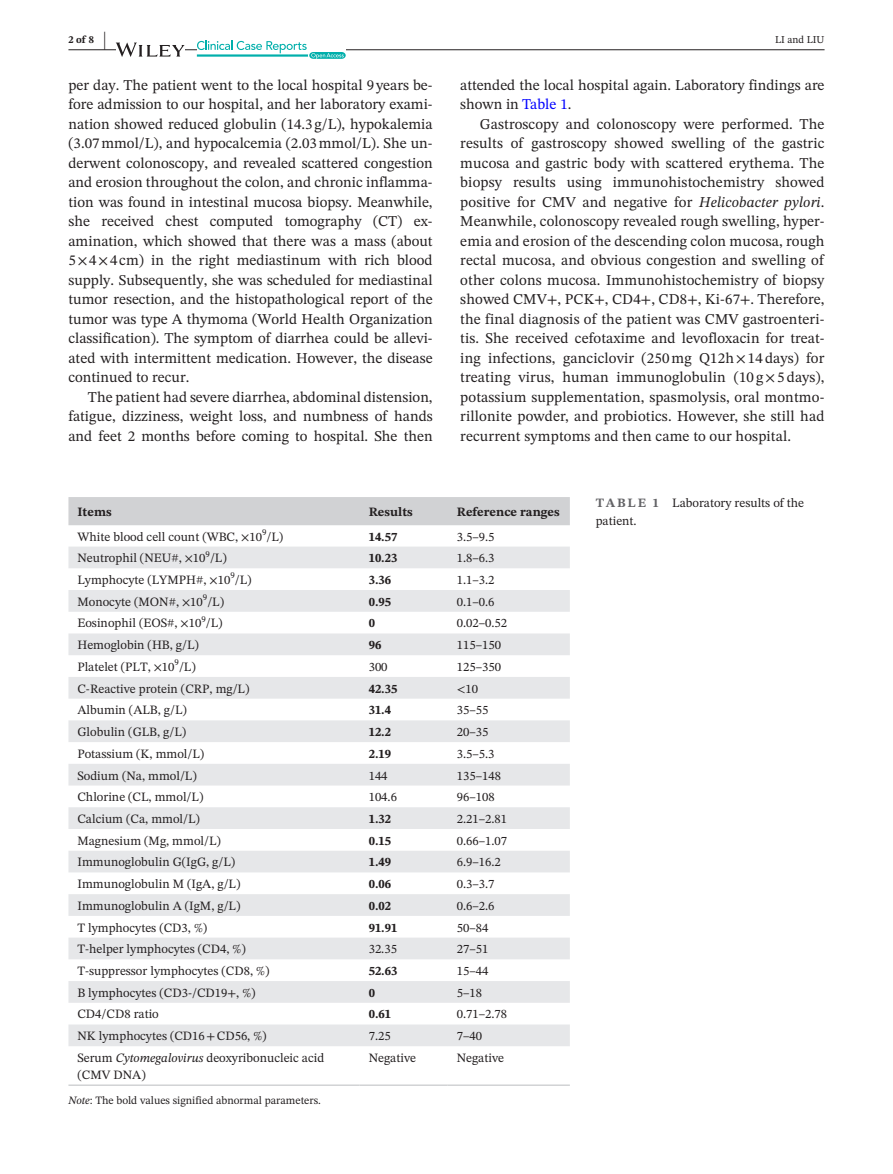
<style>
.page{position:relative;width:893px;height:1174px;background:#fff}
.page>*{position:absolute;margin:0;border:0;box-sizing:border-box;transform-origin:0 0}
.t1{font:15px/19.5px "STIX Two Text";color:#231f20;text-align:justify}
.t2{font:12.75px/17.2px "STIX Two Text";color:#231f20}
.t3{font:700 12.75px "STIX Two Text";color:#231f20}
.t4{font:11.25px "STIX Two Text";color:#231f20}
.t5{font:10.5px "STIX Two Text";color:#231f20}
.t6{font:700 10.5px "STIX Two Text";color:#231f20}
.s1{font-size:21px}
.s2{font-family:"STIX"}
.s3{color:#00f}
.s4{font-style:italic}
.s5{font-weight:700;color:#636366}
</style>
<div class="page">
<hr style="left:68px;top:49px;width:756px;height:1px;background:#231f20">
<svg style="left:116px;top:43px;width:69px;height:14px"></svg>
<svg style="left:197px;top:41px;width:149px;height:18px"></svg>
<div style="left:68px;top:497px;width:502px;height:28px;background:#d1d2d4"></div>
<svg style="left:68px;top:546px;width:502px;height:500px;fill:#e7e8ea"></svg>
<hr style="left:68px;top:1084px;width:292px;height:2px;background:#d1d2d4">
<hr style="left:360px;top:1084px;width:88px;height:2px;background:#d1d2d4">
<hr style="left:448px;top:1084px;width:122px;height:2px;background:#d1d2d4">
<p class="t6" style="left:68px;top:32px;width:39px">2 of 8 <span class="s1">|</span></p>
<p class="t5" style="left:775px;top:32px;width:51px">LI and LIU</p>
<p class="t1" style="left:68px;top:75px;width:366px">per day. The patient went to the local hospital 9 years be&shy;fore admission to our hospital, and her laboratory exami&shy;nation showed reduced globulin (14.3 g/L), hypokalemia (3.07mmol/L), and hypocalcemia (2.03mmol/L). She un&shy;derwent colonoscopy, and revealed scattered congestion and erosion throughout the colon, and chronic inflamma&shy;tion was found in intestinal mucosa biopsy. Meanwhile, she received chest computed tomography (CT) ex&shy;amination, which showed that there was a mass (about 5<span class="s2">×</span>4<span class="s2">×</span>4 cm) in the right mediastinum with rich blood supply. Subsequently, she was scheduled for mediastinal tumor resection, and the histopathological report of the tumor was type A thymoma (World Health Organization classification). The symptom of diarrhea could be allevi&shy;ated with intermittent medication. However, the disease continued to recur.</p>
<p class="t1" style="left:68px;top:387px;width:366px;text-indent:20px">The patient had severe diarrhea, abdominal distension, fatigue, dizziness, weight loss, and numbness of hands and feet 2 months before coming to hospital. She then</p>
<p class="t1" style="left:460px;top:75px;width:366px">attended the local hospital again. Laboratory findings are shown in <span class="s3">Table 1</span>.</p>
<p class="t1" style="left:460px;top:114px;width:366px;text-indent:20px">Gastroscopy and colonoscopy were performed. The results of gastroscopy showed swelling of the gastric mucosa and gastric body with scattered erythema. The biopsy results using immunohistochemistry showed positive for CMV and negative for <span class="s4">Helicobacter pylori</span>.<br>Meanwhile, colonoscopy revealed rough swelling, hyper&shy;emia and erosion of the descending colon mucosa, rough rectal mucosa, and obvious congestion and swelling of other colons mucosa. Immunohistochemistry of biopsy showed CMV<span class="s2">+</span>, PCK<span class="s2">+</span>, CD4<span class="s2">+</span>, CD8<span class="s2">+</span>, Ki-67<span class="s2">+</span>. Therefore, the final diagnosis of the patient was CMV gastroenteri&shy;tis. She received cefotaxime and levofloxacin for treat&shy;ing infections, ganciclovir (250 mg Q12h<span class="s2">×</span>14 days) for treating virus, human immunoglobulin (10 g<span class="s2">×</span>5 days), potassium supplementation, spasmolysis, oral montmo&shy;rillonite powder, and probiotics. However, she still had recurrent symptoms and then came to our hospital.</p>
<p class="t3" style="left:77px;top:502px;width:36px">Items</p>
<p class="t3" style="left:369px;top:502px;width:46px">Results</p>
<p class="t3" style="left:457px;top:502px;width:105px">Reference ranges</p>
<p class="t2" style="left:77px;top:527px;width:207px">White blood cell count (WBC, <span class="s2">×</span>10<sup>9</sup>/L)</p>
<p class="t3" style="left:369px;top:527px;width:30px">14.57</p>
<p class="t2" style="left:457px;top:527px;width:39px">3.5–9.5</p>
<p class="t2" style="left:77px;top:549px;width:151px">Neutrophil (NEU#, <span class="s2">×</span>10<sup>9</sup>/L)</p>
<p class="t3" style="left:369px;top:549px;width:30px">10.23</p>
<p class="t2" style="left:457px;top:549px;width:39px">1.8–6.3</p>
<p class="t2" style="left:77px;top:571px;width:176px">Lymphocyte (LYMPH#, <span class="s2">×</span>10<sup>9</sup>/L)</p>
<p class="t3" style="left:369px;top:570px;width:24px">3.36</p>
<p class="t2" style="left:457px;top:571px;width:39px">1.1–3.2</p>
<p class="t2" style="left:77px;top:593px;width:148px">Monocyte (MON#, <span class="s2">×</span>10<sup>9</sup>/L)</p>
<p class="t3" style="left:369px;top:592px;width:24px">0.95</p>
<p class="t2" style="left:457px;top:593px;width:39px">0.1–0.6</p>
<p class="t2" style="left:77px;top:614px;width:147px">Eosinophil (EOS#, <span class="s2">×</span>10<sup>9</sup>/L)</p>
<p class="t3" style="left:369px;top:614px;width:8px">0</p>
<p class="t2" style="left:457px;top:614px;width:52px">0.02–0.52</p>
<p class="t2" style="left:77px;top:636px;width:123px">Hemoglobin (HB, g/L)</p>
<p class="t3" style="left:369px;top:636px;width:14px">96</p>
<p class="t2" style="left:457px;top:636px;width:46px">115–150</p>
<p class="t2" style="left:77px;top:658px;width:120px">Platelet (PLT, <span class="s2">×</span>10<sup>9</sup>/L)</p>
<p class="t2" style="left:369px;top:658px;width:20px">300</p>
<p class="t2" style="left:457px;top:658px;width:46px">125–350</p>
<p class="t2" style="left:77px;top:679px;width:174px">C-Reactive protein (CRP, mg/L)</p>
<p class="t3" style="left:369px;top:679px;width:30px">42.35</p>
<p class="t2" style="left:457px;top:679px;width:23px"><span class="s2">&lt;</span>10</p>
<p class="t2" style="left:77px;top:701px;width:111px">Albumin (ALB, g/L)</p>
<p class="t3" style="left:369px;top:701px;width:24px">31.4</p>
<p class="t2" style="left:457px;top:701px;width:33px">35–55</p>
<p class="t2" style="left:77px;top:723px;width:110px">Globulin (GLB, g/L)</p>
<p class="t3" style="left:369px;top:722px;width:24px">12.2</p>
<p class="t2" style="left:457px;top:723px;width:33px">20–35</p>
<p class="t2" style="left:77px;top:745px;width:128px">Potassium (K, mmol/L)</p>
<p class="t3" style="left:369px;top:744px;width:24px">2.19</p>
<p class="t2" style="left:457px;top:745px;width:39px">3.5–5.3</p>
<p class="t2" style="left:77px;top:766px;width:121px">Sodium (Na, mmol/L)</p>
<p class="t2" style="left:369px;top:766px;width:20px">144</p>
<p class="t2" style="left:457px;top:766px;width:46px">135–148</p>
<p class="t2" style="left:77px;top:788px;width:127px">Chlorine (CL, mmol/L)</p>
<p class="t2" style="left:369px;top:788px;width:30px">104.6</p>
<p class="t2" style="left:457px;top:788px;width:39px">96–108</p>
<p class="t2" style="left:77px;top:810px;width:124px">Calcium (Ca, mmol/L)</p>
<p class="t3" style="left:369px;top:809px;width:24px">1.32</p>
<p class="t2" style="left:457px;top:810px;width:52px">2.21–2.81</p>
<p class="t2" style="left:77px;top:831px;width:145px">Magnesium (Mg, mmol/L)</p>
<p class="t3" style="left:369px;top:831px;width:24px">0.15</p>
<p class="t2" style="left:457px;top:831px;width:52px">0.66–1.07</p>
<p class="t2" style="left:77px;top:853px;width:159px">Immunoglobulin G(IgG, g/L)</p>
<p class="t3" style="left:369px;top:853px;width:24px">1.49</p>
<p class="t2" style="left:457px;top:853px;width:46px">6.9–16.2</p>
<p class="t2" style="left:77px;top:875px;width:164px">Immunoglobulin M (IgA, g/L)</p>
<p class="t3" style="left:369px;top:874px;width:24px">0.06</p>
<p class="t2" style="left:457px;top:875px;width:39px">0.3–3.7</p>
<p class="t2" style="left:77px;top:897px;width:164px">Immunoglobulin A (IgM, g/L)</p>
<p class="t3" style="left:369px;top:896px;width:24px">0.02</p>
<p class="t2" style="left:457px;top:897px;width:39px">0.6–2.6</p>
<p class="t2" style="left:77px;top:918px;width:131px">T lymphocytes (CD3, %)</p>
<p class="t3" style="left:369px;top:918px;width:30px">91.91</p>
<p class="t2" style="left:457px;top:918px;width:33px">50–84</p>
<p class="t2" style="left:77px;top:940px;width:170px">T-helper lymphocytes (CD4, %)</p>
<p class="t2" style="left:369px;top:940px;width:30px">32.35</p>
<p class="t2" style="left:457px;top:940px;width:33px">27–51</p>
<p class="t2" style="left:77px;top:962px;width:193px">T-suppressor lymphocytes (CD8, %)</p>
<p class="t3" style="left:369px;top:961px;width:30px">52.63</p>
<p class="t2" style="left:457px;top:962px;width:33px">15–44</p>
<p class="t2" style="left:77px;top:983px;width:180px">B lymphocytes (CD3-/CD19<span class="s2">+</span>, %)</p>
<p class="t3" style="left:369px;top:983px;width:8px">0</p>
<p class="t2" style="left:457px;top:983px;width:27px">5–18</p>
<p class="t2" style="left:77px;top:1005px;width:83px">CD4/CD8 ratio</p>
<p class="t3" style="left:369px;top:1005px;width:24px">0.61</p>
<p class="t2" style="left:457px;top:1005px;width:52px">0.71–2.78</p>
<p class="t2" style="left:77px;top:1027px;width:191px">NK lymphocytes (CD16<span class="s2">+</span>CD56, %)</p>
<p class="t2" style="left:369px;top:1027px;width:24px">7.25</p>
<p class="t2" style="left:457px;top:1027px;width:27px">7–40</p>
<p class="t2" style="left:77px;top:1049px;width:248px">Serum <span class="s4">Cytomegalovirus</span> deoxyribonucleic acid (CMV DNA)</p>
<p class="t2" style="left:369px;top:1049px;width:49px">Negative</p>
<p class="t2" style="left:457px;top:1049px;width:49px">Negative</p>
<p class="t4" style="left:68px;top:1092px;width:254px"><span class="s4">Note</span>: The bold values signified abnormal parameters.</p>
<p class="t2" style="left:596px;top:493px;width:210px;line-height:18px"><span class="s5">TABLE 1</span> Laboratory results of the patient.</p>
</div>
